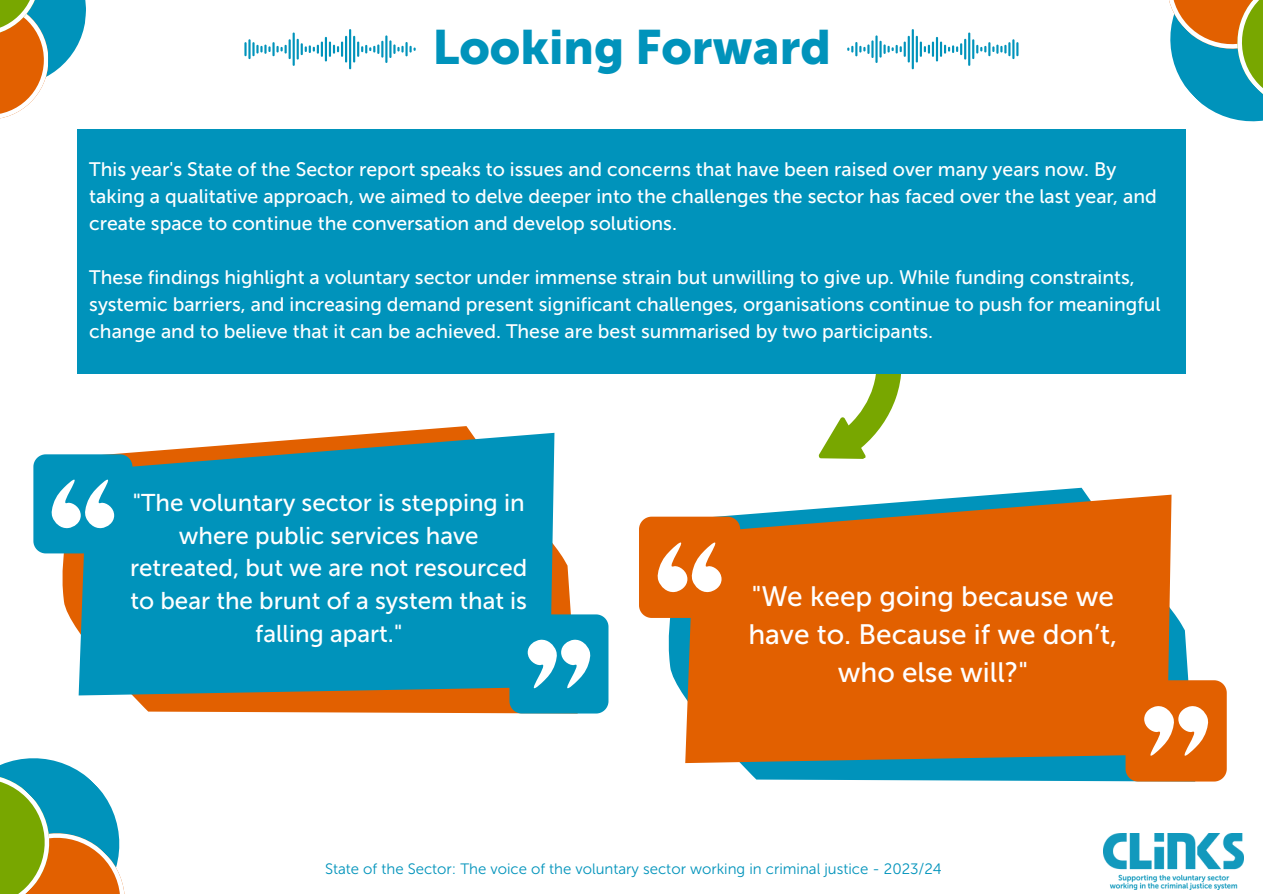
<style>
.page{position:relative;width:1263px;height:894px;background:#fff}
.page>*{position:absolute;margin:0;border:0;box-sizing:border-box;transform-origin:0 0}
.t1{font:48px "Museo Sans 900";color:#0093bb}
.t2{font:28.05px/38.2px "Museo Sans 500";color:#fff;text-align:center}
.t3{font:24.15px/32.7px "Museo Sans 500";color:#fff;text-align:center}
.t4{font:19.5px/27px "Museo Sans 500";color:#fff}
.t5{font:15px "Museo Sans 300";color:#0093bb}
</style>
<div class="page">
<img style="left:1103px;top:833px;width:141px;height:56px">
<svg style="left:1169px;top:0;width:94px;height:122px"></svg>
<svg style="left:0;top:758px;width:125px;height:135px"></svg>
<svg style="left:0;top:0;width:86px;height:119px"></svg>
<svg style="left:847px;top:29px;width:171px;height:40px"></svg>
<svg style="left:245px;top:29px;width:170px;height:40px"></svg>
<svg style="left:61px;top:426px;width:510px;height:287px"></svg>
<svg style="left:79px;top:432px;width:475px;height:263px;background:#1594b3"></svg>
<svg style="left:33px;top:454px;width:99px;height:99px"></svg>
<svg style="left:509px;top:614px;width:99px;height:99px"></svg>
<svg style="left:667px;top:487px;width:522px;height:294px"></svg>
<svg style="left:685px;top:494px;width:486px;height:268px;background:#d66813"></svg>
<svg style="left:639px;top:516px;width:101px;height:101px"></svg>
<svg style="left:1125px;top:680px;width:101px;height:101px"></svg>
<svg style="left:818px;top:374px;width:83px;height:85px"></svg>
<div style="left:77px;top:129px;width:1109px;height:245px;background:#0093bb"></div>
<h4 class="t1" style="left:432px;top:19px;width:400px">Looking Forward</h4>
<p class="t4" style="left:89px;top:156px;width:1069px">This year's State of the Sector report speaks to issues and concerns that have been raised over many years now. By taking a qualitative approach, we aimed to delve deeper into the challenges the sector has faced over the last year, and create space to continue the conversation and develop solutions.</p>
<p class="t4" style="left:89px;top:264px;width:1073px">These findings highlight a voluntary sector under immense strain but unwilling to give up. While funding constraints, systemic barriers, and increasing demand present significant challenges, organisations continue to push for meaningful change and to believe that it can be achieved. These are best summarised by two participants.</p>
<p class="t3" style="left:130px;top:486px;width:399px">"The voluntary sector is stepping in where public services have retreated, but we are not resourced to bear the brunt of a system that is falling apart."</p>
<p class="t2" style="left:748px;top:576px;width:371px">"We keep going because we have to. Because if we don’t, who else will?"</p>
<h1 class="t5" style="left:325px;top:859px;width:618px">State of the Sector: The voice of the voluntary sector working in criminal justice - 2023/24</h1>
</div>
